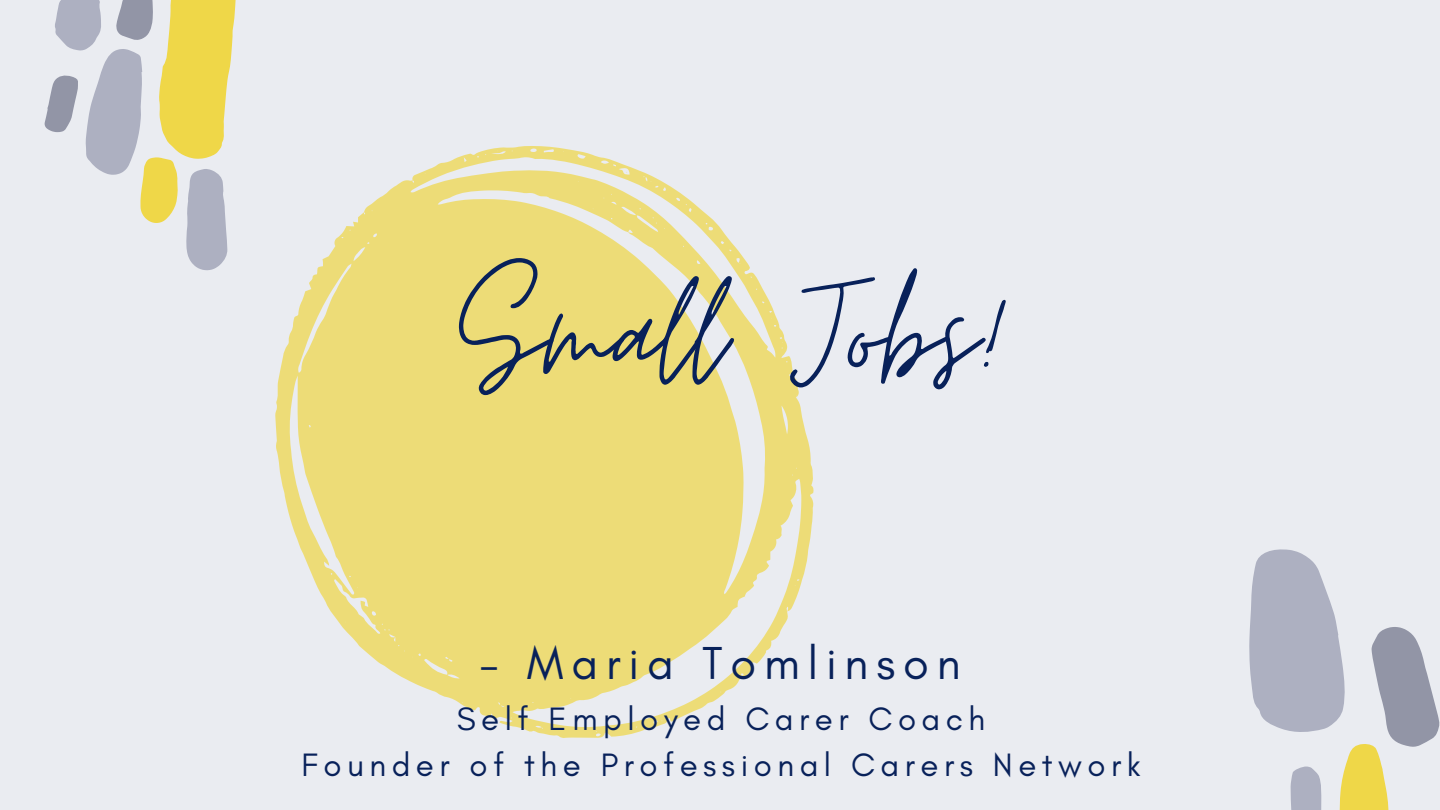
<style>
.page{position:relative;width:1440px;height:810px;background:#eaecf1}
.page>*{position:absolute;margin:0;border:0;box-sizing:border-box;transform-origin:0 0}
.t1{font:170px "Moon Time";color:#08215a}
.t2{font:47px "Glacial Indifference";letter-spacing:.165em;color:#08215a}
.t3{font:33px "Glacial Indifference";letter-spacing:.165em;color:#08215a}
</style>
<div class="page">
<svg style="left:45px;top:0;width:191px;height:270px"></svg>
<svg style="left:1249px;top:549px;width:191px;height:261px"></svg>
<svg style="left:275px;top:146px;width:539px;height:592px;fill:#eddc77"></svg>
<p class="t1" style="left:459px;top:231px;width:555px">Small Jobs!</p>
<p class="t2" style="left:479px;top:634px;width:483px">- Maria Tomlinson</p>
<h1 class="t3" style="left:457px;top:699px;width:530px">Self Employed Carer Coach</h1>
<p class="t3" style="left:302px;top:744px;width:841px">Founder of the Professional Carers Network</p>
</div>
